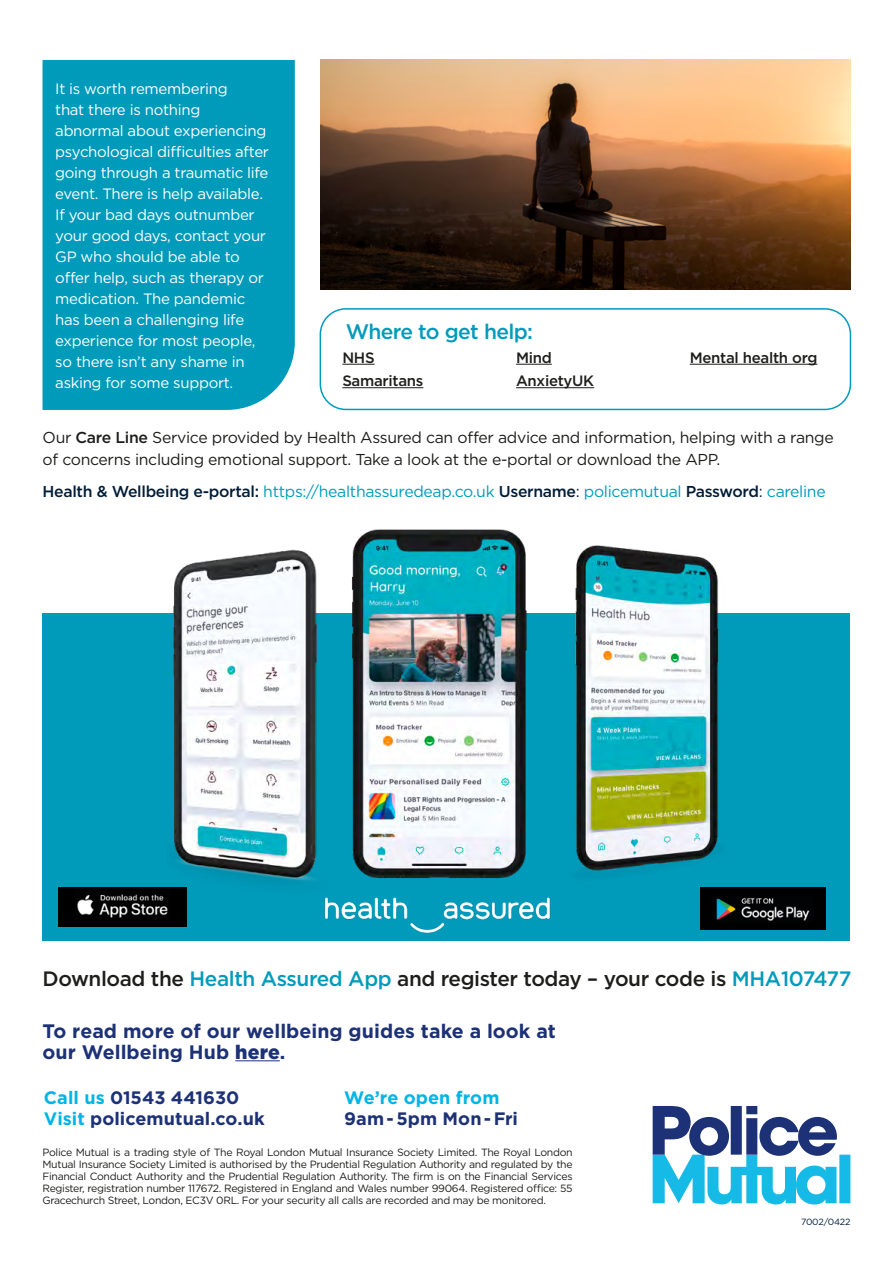
<style>
.page{position:relative;width:893px;height:1263px;background:#fff}
.page>*{position:absolute;margin:0;border:0;box-sizing:border-box;transform-origin:0 0}
.Body_Copy{font:500 21px "Gotham";letter-spacing:-.03em;color:#009bbb}
.t1{font:500 20.85px "Gotham";letter-spacing:-.02em;color:#1d1d1b}
.t2{font:700 19.5px/21px "Gotham";color:#1d3176}
.t3{font:700 18px/21px "Gotham";letter-spacing:.005em;color:#1d3176}
.t4{font:15.75px/22px "Gotham";letter-spacing:-.02em;color:#1d1d1b}
.t5{font:15.75px "Gotham";letter-spacing:-.02em;color:#009bbb}
.Body_Copy-2{font:15px/21px "Gotham";letter-spacing:-.02em;color:#fff}
.Body_Copy-3{font:500 15px "Gotham";letter-spacing:-.02em;color:#1d1d1b}
.t6{font:10.5px/12px "Gotham";letter-spacing:-.03em;color:#1d1d1b;text-align:justify}
.t7{font:9px "Gotham";letter-spacing:-.02em;color:#001c37}
.s1{font-weight:500}
.s2{font-weight:500;color:#001c37}
.s3{color:#001c37}
.s4{color:#009bbb}
.s5{font-weight:900}
.s6{color:#00b5e5}
</style>
<div class="page">
<img style="left:320px;top:60px;width:530px;height:229px">
<svg style="left:653px;top:1106px;width:197px;height:98px"></svg>
<hr style="left:235px;top:1060px;width:45px;height:1px;background:#1d3176">
<div style="left:43px;top:613px;width:807px;height:328px;background:#009bbb"></div>
<img style="left:352px;top:529px;width:175px;height:350px">
<img style="left:575px;top:545px;width:151px;height:343px">
<img style="left:173px;top:549px;width:144px;height:356px">
<img style="left:315px;top:890px;width:236px;height:43px">
<img style="left:58px;top:887px;width:128px;height:39px">
<img style="left:700px;top:888px;width:126px;height:41px">
<div style="left:43px;top:60px;width:252px;height:350px;background:#009bbb"></div>
<hr style="left:342px;top:364px;width:33px;height:1px;background:#1d1d1b">
<hr style="left:342px;top:387px;width:81px;height:1px;background:#1d1d1b">
<hr style="left:516px;top:364px;width:36px;height:1px;background:#1d1d1b">
<hr style="left:516px;top:387px;width:78px;height:1px;background:#1d1d1b">
<hr style="left:690px;top:364px;width:127px;height:1px;background:#1d1d1b">
<div style="left:320px;top:308px;width:531px;height:102px;border:2px solid #009bbb;border-radius:26px"></div>
<p class="Body_Copy-2" style="left:55px;top:78px;width:215px">It is worth remembering<br>that there is nothing abnormal about experiencing psychological difficulties after going through a traumatic life event. There is help available.<br>If your bad days outnumber your good days, contact your<br>GP who should be able to offer help, such as therapy or medication. The pandemic has been a challenging life experience for most people, so there isn’t any shame in asking for some support.</p>
<p class="Body_Copy" style="left:346px;top:318px;width:189px">Where to get help:</p>
<p class="Body_Copy-3" style="left:342px;top:348px;width:34px">NHS</p>
<p class="Body_Copy-3" style="left:342px;top:371px;width:83px">Samaritans</p>
<p class="Body_Copy-3" style="left:516px;top:348px;width:37px">Mind</p>
<p class="Body_Copy-3" style="left:516px;top:371px;width:80px">AnxietyUK</p>
<p class="Body_Copy-3" style="left:690px;top:348px;width:129px">Mental health org</p>
<p class="t4" style="left:43px;top:426px;width:793px">Our <span class="s1">Care Line</span> Service provided by Health Assured can offer advice and information, helping with a range of concerns including emotional support. Take a look at the e-portal or download the APP.</p>
<p class="t5" style="left:43px;top:481px;width:785px"><span class="s2">Health &amp; Wellbeing e-portal:</span> https://healthassuredeap.co.uk <span class="s2">Username</span><span class="s3">:</span> policemutual <span class="s2">Password</span><span class="s3">:</span> careline</p>
<p class="t1" style="left:43px;top:965px;width:810px">Download the <span class="s4">Health Assured App</span> and register today – your code is <span class="s4">MHA107477</span></p>
<p class="t2" style="left:43px;top:1020px;width:515px">To read more of our wellbeing guides take a look at our Wellbeing Hub <span class="s5">here</span>.</p>
<p class="t3" style="left:44px;top:1087px;width:222px"><span class="s6">Call us</span> 01543 441630<br><span class="s6">Visit</span> policemutual.co.uk</p>
<p class="t3" style="left:344px;top:1087px;width:175px"><span class="s6">We’re open from<br></span>9am - 5pm Mon - Fri</p>
<p class="t6" style="left:43px;top:1146px;width:532px">Police Mutual is a trading style of The Royal London Mutual Insurance Society Limited. The Royal London Mutual Insurance Society Limited is authorised by the Prudential Regulation Authority and regulated by the Financial Conduct Authority and the Prudential Regulation Authority. The firm is on the Financial Services Register, registration number 117672. Registered in England and Wales number 99064. Registered office: 55<br>Gracechurch Street, London, EC3V 0RL. For your security all calls are recorded and may be monitored.</p>
<p class="t7" style="left:801px;top:1216px;width:51px">7002/0422</p>
</div>
